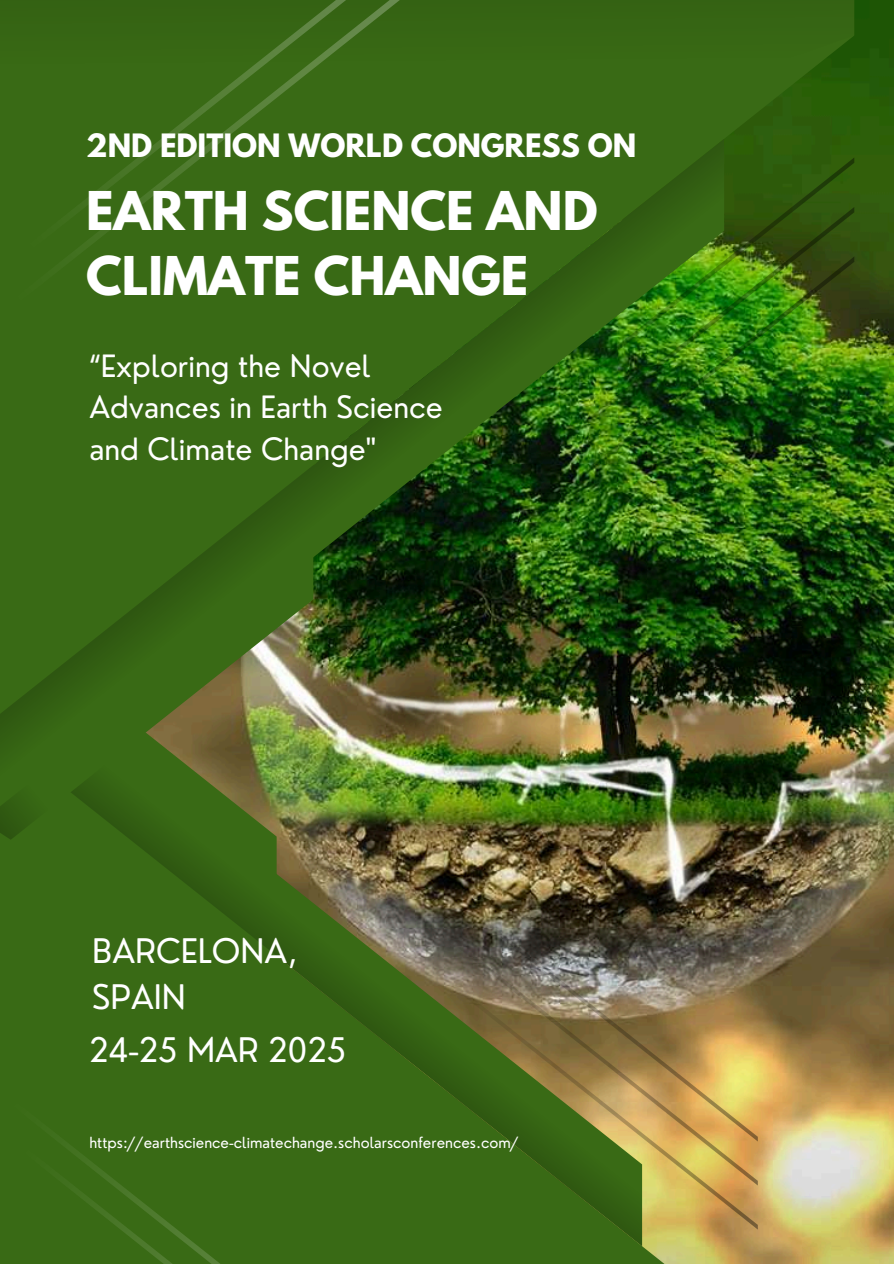
<style>
.page{position:relative;width:894px;height:1264px;background:#fff}
.page>*{position:absolute;margin:0;border:0;box-sizing:border-box;transform-origin:0 0}
.t1{font:700 47.25px/65.2px "League Spartan";color:#fff}
.t2{font:33px/46.2px "Nourd";color:#fff}
.t3{font:30px/41.7px "Nourd";color:#fff}
.t4{font:700 28.5px "League Spartan";color:#fff}
.t5{font:15px "Nourd";color:#fff}
</style>
<div class="page">
<img style="left:757px;top:0;width:136px;height:1263px">
<svg style="left:429px;top:1229px;width:328px;height:34px;background:#7e8e3a"></svg>
<svg style="left:0;top:820px;width:642px;height:426px;background:#42671c"></svg>
<svg style="left:429px;top:1185px;width:328px;height:44px;background:#6b7e2c"></svg>
<svg style="left:429px;top:1141px;width:328px;height:44px;background:#73852f"></svg>
<img style="left:397px;top:850px;width:360px;height:291px">
<div style="left:0;top:1074px;width:429px;height:189px;background:#396a15"></div>
<div style="left:0;top:1112px;width:382px;height:151px;background:#396a15"></div>
<svg style="left:0;top:820px;width:313px;height:42px;background:#41681b"></svg>
<img style="left:724px;top:584px;width:130px;height:144px">
<svg style="left:485px;top:0;width:369px;height:157px;background:#356612"></svg>
<img style="left:0;top:139px;width:724px;height:681px">
<svg style="left:485px;top:157px;width:369px;height:50px;background:#346211"></svg>
<svg style="left:485px;top:207px;width:369px;height:49px;background:#365f11"></svg>
<img style="left:448px;top:256px;width:406px;height:328px">
<div style="left:0;top:0;width:485px;height:332px;background:#396a15"></div>
<div style="left:0;top:0;width:431px;height:289px;background:#396a15"></div>
<svg style="left:0;top:728px;width:99px;height:111px;background:#376614"></svg>
<div style="left:92px;top:1077px;width:251px;height:43px;background:#396a15"></div>
<h3 class="t4" style="left:86px;top:131px;width:551px">2ND EDITION WORLD CONGRESS ON</h3>
<h1 class="t1" style="left:86px;top:184px;width:513px">EARTH SCIENCE AND<br>CLIMATE CHANGE</h1>
<h3 class="t3" style="left:89px;top:344px;width:355px">“Exploring the Novel<br>Advances in Earth Science and Climate Change"</h3>
<h2 class="t2" style="left:92px;top:927px;width:207px">BARCELONA,<br>SPAIN</h2>
<h2 class="t2" style="left:89px;top:1026px;width:258px">24-25 MAR 2025</h2>
<p class="t5" style="left:89px;top:1132px;width:431px">https://earthscience-climatechange.scholarsconferences.com/</p>
</div>
